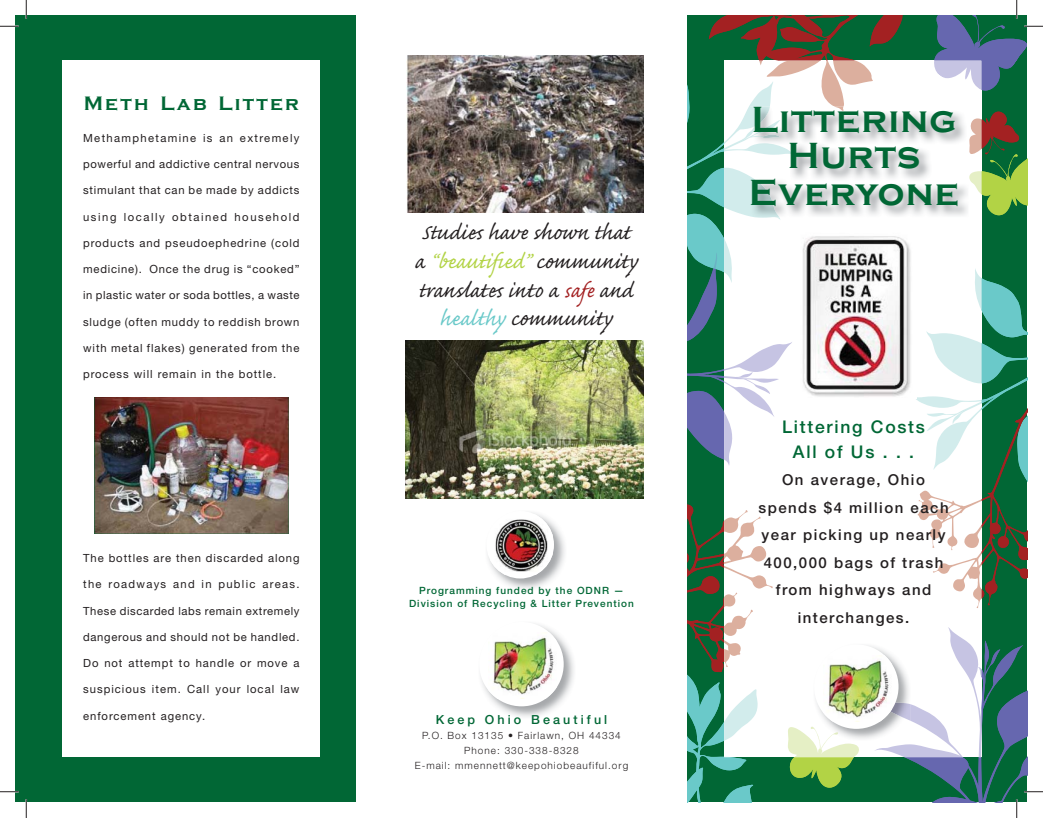
<style>
.page{position:relative;width:1043px;height:818px;background:#fff}
.page>*{position:absolute;margin:0;border:0;box-sizing:border-box;transform-origin:0 0}
.t1{font:700 37.5px/36.2px "Copperplate Gothic";letter-spacing:.03em;color:#016735;text-align:center}
.t2{font:27.5px/28.8px "Caflisch Script Pro";color:#231f20;text-align:center}
.t3{font:700 20px "Copperplate Gothic";letter-spacing:.11em;color:#016735}
.t4{font:500 17.5px/25px "Helvetica Neue";letter-spacing:.1em;color:#016735;text-align:center}
.t5{font:500 15px/27.5px "Helvetica Neue";letter-spacing:.1em;color:#231f20;text-align:center}
.t6{font:500 12.5px "Helvetica Neue";letter-spacing:.25em;color:#016735}
.t7{font:11.25px "Helvetica Neue";letter-spacing:.08em;color:#231f20}
.t8{font:11.25px "Helvetica Neue";letter-spacing:.06em;color:#231f20}
.t9{font:11.25px "Helvetica Neue";letter-spacing:.045em;color:#231f20}
.t10{font:11.25px "Helvetica Neue";letter-spacing:.055em;color:#231f20}
.t11{font:11.25px "Helvetica Neue";letter-spacing:.14em;color:#231f20}
.t12{font:11.25px "Helvetica Neue";letter-spacing:.12em;color:#231f20}
.t13{font:11.25px "Helvetica Neue";letter-spacing:.115em;color:#231f20}
.t14{font:300 10px/15px "Helvetica Neue";letter-spacing:.1em;color:#231f20;text-align:center}
.t15{font:500 10px/12.5px "Helvetica Neue";letter-spacing:.1em;color:#016735;text-align:center}
.s1{color:#b2d345}
.s2{color:#a32122}
.s3{color:#6ac9c9}
</style>
<div class="page">
<div style="left:15px;top:16px;width:341px;height:786px;background:#016735"></div>
<div style="left:63px;top:61px;width:257px;height:696px;background:#fff"></div>
<img style="left:480px;top:624px;width:94px;height:93px">
<div style="left:479px;top:622px;width:84px;height:84px;background:#fff;border-radius:50%"></div>
<img style="left:489px;top:632px;width:68px;height:66px">
<img style="left:487px;top:512px;width:78px;height:77px">
<div style="left:486px;top:511px;width:68px;height:67px;background:#fff;border-radius:50%"></div>
<img style="left:490px;top:514px;width:62px;height:60px">
<img style="left:94px;top:397px;width:194px;height:136px">
<img style="left:407px;top:55px;width:176px;height:158px">
<img style="left:405px;top:340px;width:178px;height:158px">
<svg style="left:0;top:25px;width:19px;height:2px"></svg>
<svg style="left:0;top:790px;width:19px;height:2px"></svg>
<svg style="left:25px;top:0;width:2px;height:19px"></svg>
<svg style="left:25px;top:799px;width:2px;height:19px"></svg>
<svg style="left:583px;top:0;width:459px;height:818px"></svg>
<h3 class="t3" style="left:84px;top:92px;width:217px">Meth Lab Litter</h3>
<p class="t12" style="left:83px;top:134px;width:218px">Methamphetamine is an extremely</p>
<p class="t8" style="left:83px;top:160px;width:218px">powerful and addictive central nervous</p>
<p class="t7" style="left:83px;top:186px;width:218px">stimulant that can be made by addicts</p>
<p class="t11" style="left:83px;top:213px;width:218px">using locally obtained household</p>
<p class="t7" style="left:83px;top:239px;width:218px">products and pseudoephedrine (cold</p>
<p class="t7" style="left:83px;top:265px;width:218px">medicine). Once the drug is “cooked”</p>
<p class="t9" style="left:83px;top:291px;width:218px">in plastic water or soda bottles, a waste</p>
<p class="t7" style="left:83px;top:318px;width:218px">sludge (often muddy to reddish brown</p>
<p class="t7" style="left:83px;top:344px;width:218px">with metal flakes) generated from the</p>
<p class="t7" style="left:83px;top:370px;width:195px">process will remain in the bottle.</p>
<p class="t7" style="left:83px;top:554px;width:218px">The bottles are then discarded along</p>
<p class="t13" style="left:83px;top:580px;width:218px">the roadways and in public areas.</p>
<p class="t10" style="left:83px;top:606px;width:218px">These discarded labs remain extremely</p>
<p class="t7" style="left:83px;top:633px;width:218px">dangerous and should not be handled.</p>
<p class="t7" style="left:83px;top:659px;width:218px">Do not attempt to handle or move a</p>
<p class="t7" style="left:83px;top:685px;width:218px">suspicious item. Call your local law</p>
<p class="t7" style="left:83px;top:711px;width:123px">enforcement agency.</p>
<h2 class="t2" style="left:414px;top:215px;width:224px">Studies have shown that a <span class="s1">“beautified”</span> community translates into a <span class="s2">safe</span> and <span class="s3">healthy</span> community</h2>
<p class="t15" style="left:409px;top:585px;width:226px">Programming funded by the ODNR —<br>Division of Recycling &amp; Litter Prevention</p>
<p class="t6" style="left:435px;top:714px;width:173px">Keep Ohio Beautiful</p>
<p class="t14" style="left:415px;top:728px;width:215px">P.O. Box 13135 • Fairlawn, OH 44334<br>Phone: 330-338-8328<br>E-mail: mmennett@keepohiobeaufiful.org</p>
<h1 class="t1" style="left:749px;top:102px;width:211px">Littering<br>Hurts<br>Everyone</h1>
<h3 class="t4" style="left:782px;top:415px;width:144px">Littering Costs<br>All of Us . . .</h3>
<h3 class="t5" style="left:758px;top:467px;width:192px">On average, Ohio spends $4 million each year picking up nearly<br>400,000 bags of trash from highways and interchanges.</h3>
</div>
